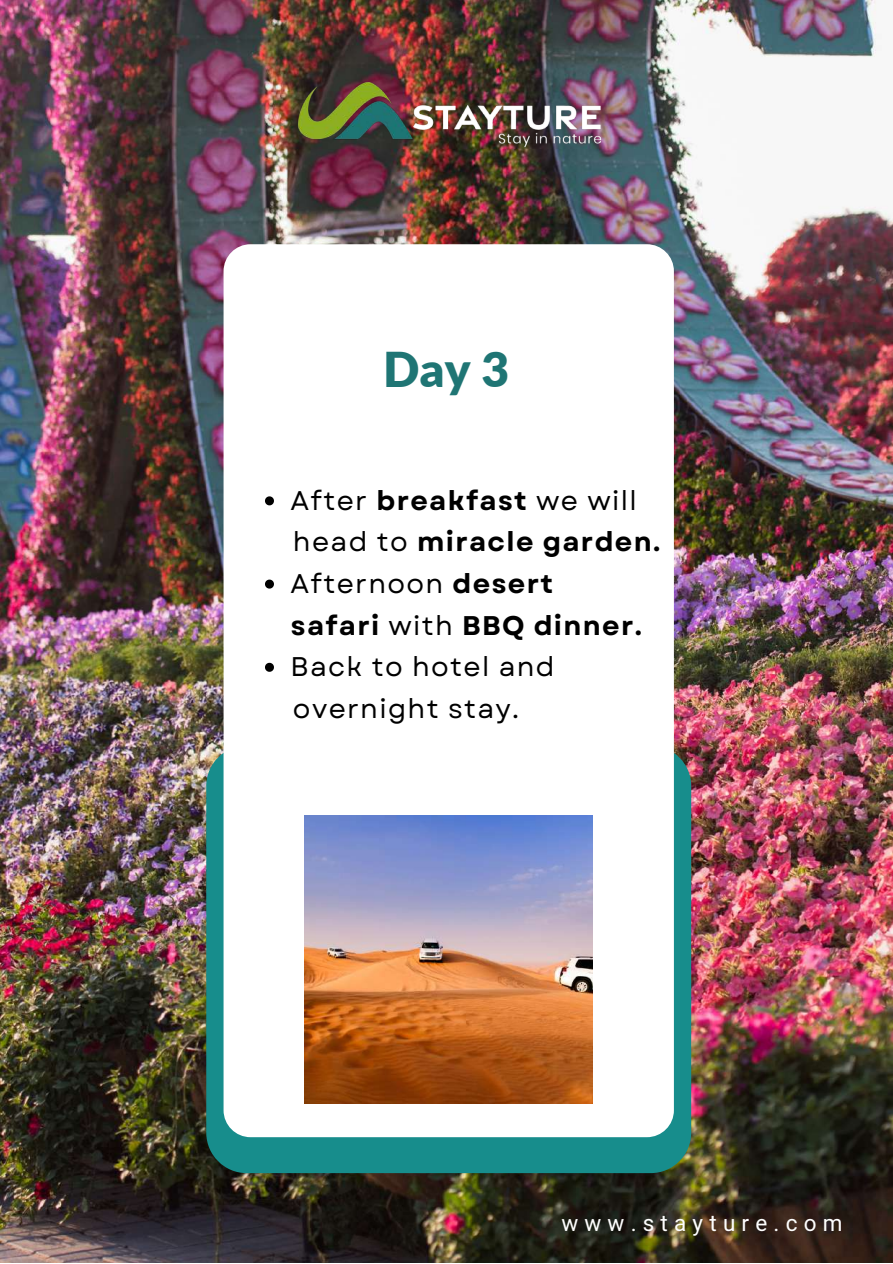
<style>
.page{position:relative;width:893px;height:1264px;background:#fff}
.page>*{position:absolute;margin:0;border:0;box-sizing:border-box;transform-origin:0 0}
.t1{font:900 48px "Lato";color:#1f7574}
.t2{font:27px "Garet";letter-spacing:.05em;color:#000}
.t3{font:700 27px "Garet";letter-spacing:.05em;color:#000}
.t4{font:22.5px "Heebo";letter-spacing:.275em;color:#fff}
.s1{font-weight:700}
.s2{font-weight:400}
</style>
<div class="page">
<img style="left:0;top:0;width:892px;height:1262px">
<div style="left:206px;top:745px;width:485px;height:428px;background:#178d8c;border-radius:40px"></div>
<div style="left:223px;top:244px;width:450px;height:893px;background:#fff;border-radius:27px"></div>
<img style="left:304px;top:815px;width:289px;height:288px">
<svg style="left:265px;top:496px;width:9px;height:9px"></svg>
<svg style="left:265px;top:579px;width:9px;height:9px"></svg>
<svg style="left:265px;top:662px;width:9px;height:9px"></svg>
<img style="left:279px;top:69px;width:117px;height:85px">
<img style="left:396px;top:59px;width:217px;height:123px">
<h1 class="t1" style="left:383px;top:340px;width:127px">Day 3</h1>
<p class="t2" style="left:290px;top:481px;width:348px">After <span class="s1">breakfast</span> we will</p>
<p class="t3" style="left:293px;top:522px;width:369px"><span class="s2">head to</span> miracle garden.</p>
<p class="t2" style="left:290px;top:564px;width:264px">Afternoon <span class="s1">desert</span></p>
<p class="t3" style="left:291px;top:606px;width:352px">safari <span class="s2">with</span> BBQ dinner.</p>
<p class="t2" style="left:290px;top:647px;width:265px">Back to hotel and</p>
<p class="t2" style="left:293px;top:689px;width:228px">overnight stay.</p>
<p class="t4" style="left:561px;top:1207px;width:282px">www.stayture.com</p>
</div>
